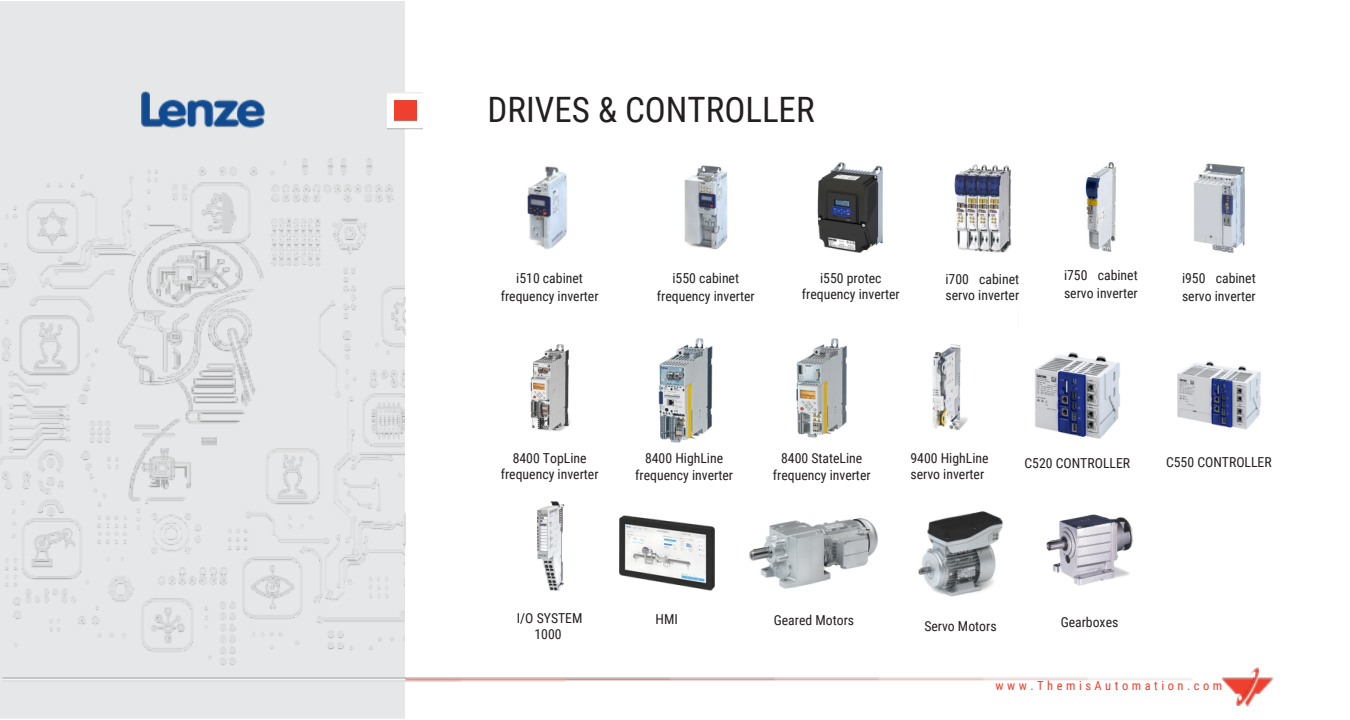
<style>
.page{position:relative;width:1350px;height:720px;background:#fff}
.page>*{position:absolute;margin:0;border:0;box-sizing:border-box;transform-origin:0 0}
.t1{font:35px "Roboto Condensed";color:#231f20}
.t2{font:13.75px/17.8px "Roboto Condensed";color:#231f20;text-align:center}
.t3{font:12.5px "Roboto Condensed";letter-spacing:.28em;color:#ef402f}
</style>
<div class="page">
<img style="left:0;top:159px;width:405px;height:507px">
<img style="left:190px;top:183px;width:60px;height:60px">
<img style="left:201px;top:192px;width:37px;height:42px">
<img style="left:387px;top:93px;width:35px;height:36px">
<img style="left:395px;top:100px;width:22px;height:22px">
<img style="left:141px;top:91px;width:123px;height:38px">
<img style="left:1221px;top:678px;width:52px;height:29px">
<img style="left:1236px;top:668px;width:23px;height:38px">
<img style="left:527px;top:166px;width:40px;height:83px">
<img style="left:684px;top:165px;width:44px;height:85px">
<img style="left:1085px;top:163px;width:32px;height:89px">
<img style="left:658px;top:339px;width:55px;height:104px">
<img style="left:954px;top:164px;width:58px;height:89px">
<img style="left:817px;top:163px;width:66px;height:90px">
<img style="left:1193px;top:163px;width:52px;height:90px">
<img style="left:932px;top:344px;width:36px;height:86px">
<img style="left:537px;top:501px;width:28px;height:90px">
<img style="left:796px;top:339px;width:51px;height:98px">
<img style="left:1035px;top:352px;width:85px;height:87px">
<img style="left:1177px;top:361px;width:84px;height:69px">
<img style="left:530px;top:344px;width:41px;height:87px">
<img style="left:918px;top:511px;width:86px;height:86px">
<img style="left:619px;top:515px;width:95px;height:76px">
<img style="left:1046px;top:514px;width:87px;height:72px">
<img style="left:750px;top:518px;width:128px;height:71px">
<p class="t1" style="left:488px;top:89px;width:328px">DRIVES &amp; CONTROLLER</p>
<p class="t2" style="left:501px;top:269px;width:99px">i510 cabinet frequency inverter</p>
<p class="t2" style="left:657px;top:269px;width:99px">i550 cabinet frequency inverter</p>
<p class="t2" style="left:802px;top:271px;width:99px;line-height:16px">i550 protec frequency inverter</p>
<p class="t2" style="left:946px;top:272px;width:75px;line-height:16px;text-align:left">i700 cabinet servo inverter</p>
<p class="t2" style="left:1064px;top:267px;width:75px;text-align:left">i750 cabinet servo inverter</p>
<h2 class="t2" style="left:1182px;top:269px;width:75px;text-align:left">i950 cabinet servo inverter</h2>
<p class="t2" style="left:501px;top:451px;width:99px;line-height:16px">8400 TopLine frequency inverter</p>
<p class="t2" style="left:635px;top:449px;width:99px">8400 HighLine frequency inverter</p>
<p class="t2" style="left:773px;top:449px;width:99px">8400 StateLine frequency inverter</p>
<p class="t2" style="left:910px;top:451px;width:80px;line-height:16px;text-align:left">9400 HighLine servo inverter</p>
<p class="t2" style="left:1024px;top:455px;width:107px">C520 CONTROLLER</p>
<h2 class="t2" style="left:1166px;top:453px;width:107px">C550 CONTROLLER</h2>
<p class="t2" style="left:517px;top:610px;width:67px;line-height:16px">I/O SYSTEM<br>1000</p>
<p class="t2" style="left:656px;top:610px;width:24px">HMI</p>
<p class="t2" style="left:774px;top:611px;width:82px">Geared Motors</p>
<p class="t2" style="left:924px;top:617px;width:74px">Servo Motors</p>
<p class="t2" style="left:1061px;top:614px;width:59px">Gearboxes</p>
<p class="t3" style="left:996px;top:678px;width:228px">www.ThemisAutomation.com</p>
</div>
